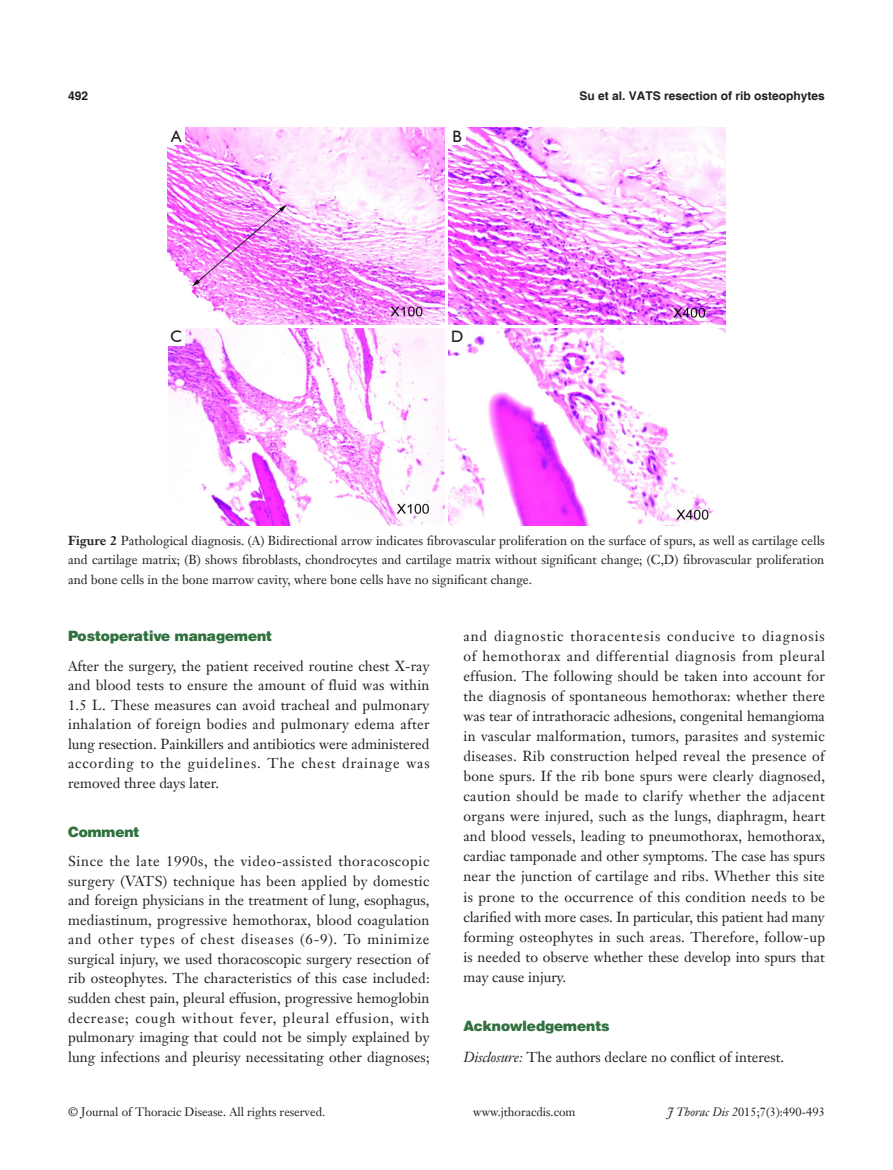
<style>
.page{position:relative;width:893px;height:1170px;background:#fff}
.page>*{position:absolute;margin:0;border:0;box-sizing:border-box;transform-origin:0 0}
.t1{font:16.5px "Humanist 521 BT";color:#231f20}
.t2{font:14.25px/20px "Janson Text LT";color:#231f20;text-align:justify}
.一级标题正体{font:900 14.25px "Helvetica";color:#30703e}
.一级标题-6_5{font:900 14.25px "Helvetica";color:#30703e}
.t3{font:12.75px/19.5px "Janson Text LT";color:#231f20;text-align:justify}
.t4{font:12px "Janson Text LT";color:#231f20}
.t5{font:700 12px "Helvetica";color:#231f20}
.s1{font-weight:700}
.s2{font-style:italic}
</style>
<div class="page">
<img style="left:168px;top:128px;width:276px;height:197px">
<img style="left:449px;top:128px;width:276px;height:197px">
<img style="left:169px;top:328px;width:275px;height:198px">
<img style="left:449px;top:328px;width:276px;height:198px">
<div style="left:168px;top:128px;width:17px;height:17px;background:#fff"></div>
<div style="left:168px;top:328px;width:17px;height:17px;background:#fff"></div>
<div style="left:449px;top:128px;width:17px;height:17px;background:#fff"></div>
<div style="left:449px;top:328px;width:17px;height:17px;background:#fff"></div>
<p class="t5" style="left:68px;top:88px;width:22px">492</p>
<p class="t5" style="left:579px;top:88px;width:247px">Su et al. VATS resection of rib osteophytes</p>
<p class="t1" style="left:171px;top:126px;width:12px">A</p>
<p class="t1" style="left:171px;top:326px;width:13px">C</p>
<p class="t1" style="left:452px;top:126px;width:11px">B</p>
<p class="t1" style="left:451px;top:326px;width:14px">D</p>
<p class="t3" style="left:68px;top:530px;width:758px"><span class="s1">Figure 2</span> Pathological diagnosis. (A) Bidirectional arrow indicates fibrovascular proliferation on the surface of spurs, as well as cartilage cells and cartilage matrix; (B) shows fibroblasts, chondrocytes and cartilage matrix without significant change; (C,D) fibrovascular proliferation and bone cells in the bone marrow cavity, where bone cells have no significant change.</p>
<p class="一级标题正体" style="left:68px;top:627px;width:206px">Postoperative management</p>
<p class="t2" style="left:68px;top:655px;width:363px;line-height:19.5px">After the surgery, the patient received routine chest X-ray and blood tests to ensure the amount of fluid was within 1.5 L. These measures can avoid tracheal and pulmonary inhalation of foreign bodies and pulmonary edema after lung resection. Painkillers and antibiotics were administered according to the guidelines. The chest drainage was removed three days later.</p>
<p class="一级标题-6_5" style="left:68px;top:822px;width:73px">Comment</p>
<p class="t2" style="left:68px;top:851px;width:363px;line-height:19.5px">Since the late 1990s, the video-assisted thoracoscopic surgery (VATS) technique has been applied by domestic and foreign physicians in the treatment of lung, esophagus, mediastinum, progressive hemothorax, blood coagulation and other types of chest diseases (6-9). To minimize surgical injury, we used thoracoscopic surgery resection of rib osteophytes. The characteristics of this case included: sudden chest pain, pleural effusion, progressive hemoglobin decrease; cough without fever, pleural effusion, with pulmonary imaging that could not be simply explained by lung infections and pleurisy necessitating other diagnoses;</p>
<p class="t2" style="left:463px;top:626px;width:363px">and diagnostic thoracentesis conducive to diagnosis of hemothorax and differential diagnosis from pleural effusion. The following should be taken into account for the diagnosis of spontaneous hemothorax: whether there was tear of intrathoracic adhesions, congenital hemangioma in vascular malformation, tumors, parasites and systemic diseases. Rib construction helped reveal the presence of bone spurs. If the rib bone spurs were clearly diagnosed, caution should be made to clarify whether the adjacent organs were injured, such as the lungs, diaphragm, heart and blood vessels, leading to pneumothorax, hemothorax, cardiac tamponade and other symptoms. The case has spurs near the junction of cartilage and ribs. Whether this site is prone to the occurrence of this condition needs to be clarified with more cases. In particular, this patient had many forming osteophytes in such areas. Therefore, follow-up is needed to observe whether these develop into spurs that may cause injury.</p>
<p class="一级标题-6_5" style="left:463px;top:1016px;width:148px">Acknowledgements</p>
<p class="t2" style="left:463px;top:1046px;width:322px"><span class="s2">Disclosure:</span> The authors declare no conflict of interest.</p>
<p class="t4" style="left:68px;top:1104px;width:259px">© Journal of Thoracic Disease. All rights reserved.</p>
<p class="t4" style="left:473px;top:1104px;width:104px">www.jthoracdis.com</p>
<p class="t4" style="left:667px;top:1104px;width:159px"><span class="s2">J Thorac Dis 2</span>015;7(3):490-493</p>
</div>
